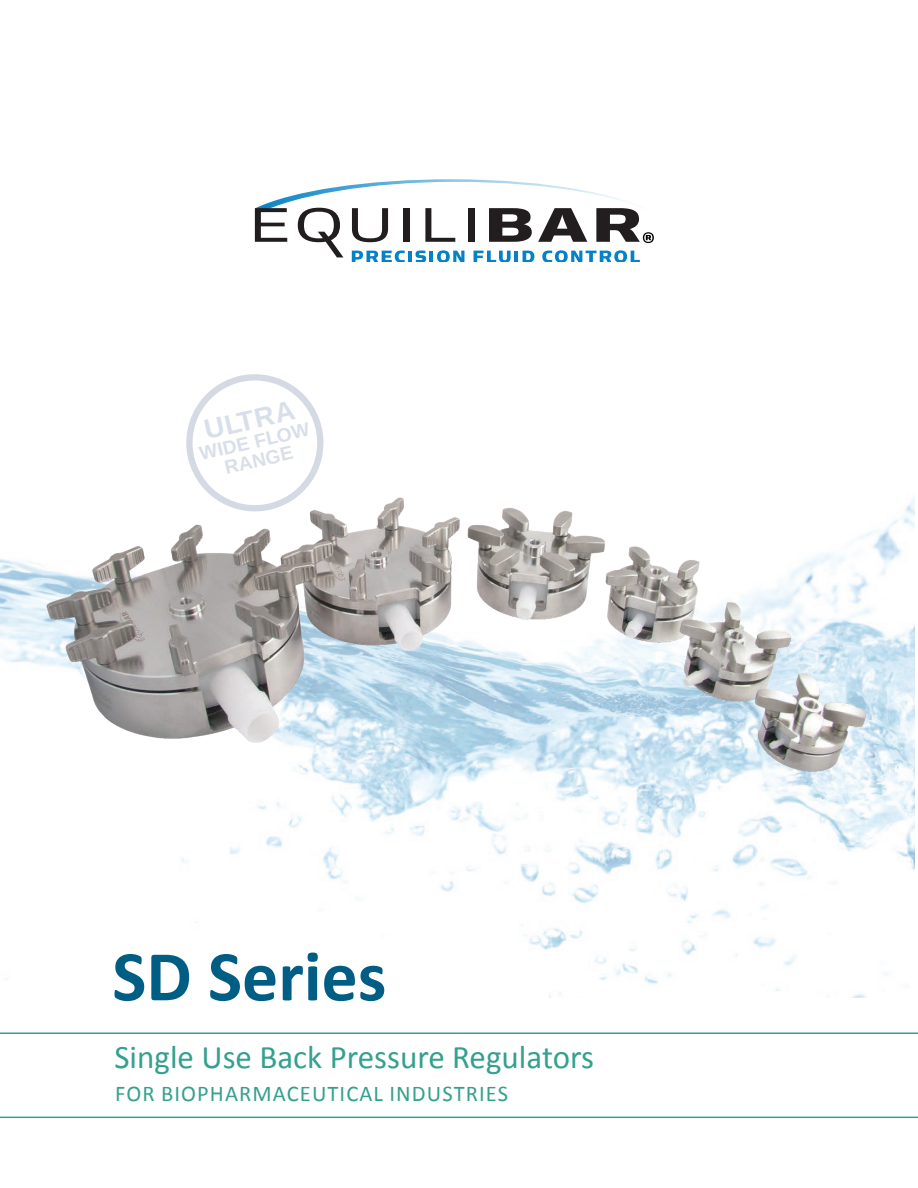
<style>
.page{position:relative;width:918px;height:1188px;background:#fff}
.page>*{position:absolute;margin:0;border:0;box-sizing:border-box;transform-origin:0 0}
.t1{font:700 72px "Calibri";color:#005e84}
.t2{font:33px "Calibri";color:#34a08d}
.t3{font:700 27.6px "Liberation Sans";color:#d9dfe9}
.t4{font:22.5px "Calibri";letter-spacing:.05em;color:#34a08d}
.t5{font:700 19.2px/19.2px "Liberation Sans";color:#d9dfe9;text-align:center}
</style>
<div class="page">
<img style="left:6px;top:498px;width:908px;height:499px">
<svg style="left:255px;top:179px;width:399px;height:83px"></svg>
<hr style="left:0;top:1032px;width:918px;height:2px;background:#34a08d">
<hr style="left:0;top:1117px;width:918px;height:1px;background:#34a08d">
<img style="left:0;top:497px;width:903px;height:289px">
<svg style="left:182px;top:374px;width:145px;height:141px"></svg>
<p class="t3" style="left:201px;top:412px;width:93px;rotate:-13deg">ULTRA</p>
<p class="t5" style="left:197px;top:444px;width:114px;rotate:-13deg">WIDE FLOW<br>RANGE</p>
<h1 class="t1" style="left:112px;top:930px;width:276px">SD Series</h1>
<p class="t2" style="left:114px;top:1036px;width:481px">Single Use Back Pressure Regulators</p>
<p class="t4" style="left:115px;top:1079px;width:394px">FOR BIOPHARMACEUTICAL INDUSTRIES</p>
</div>
